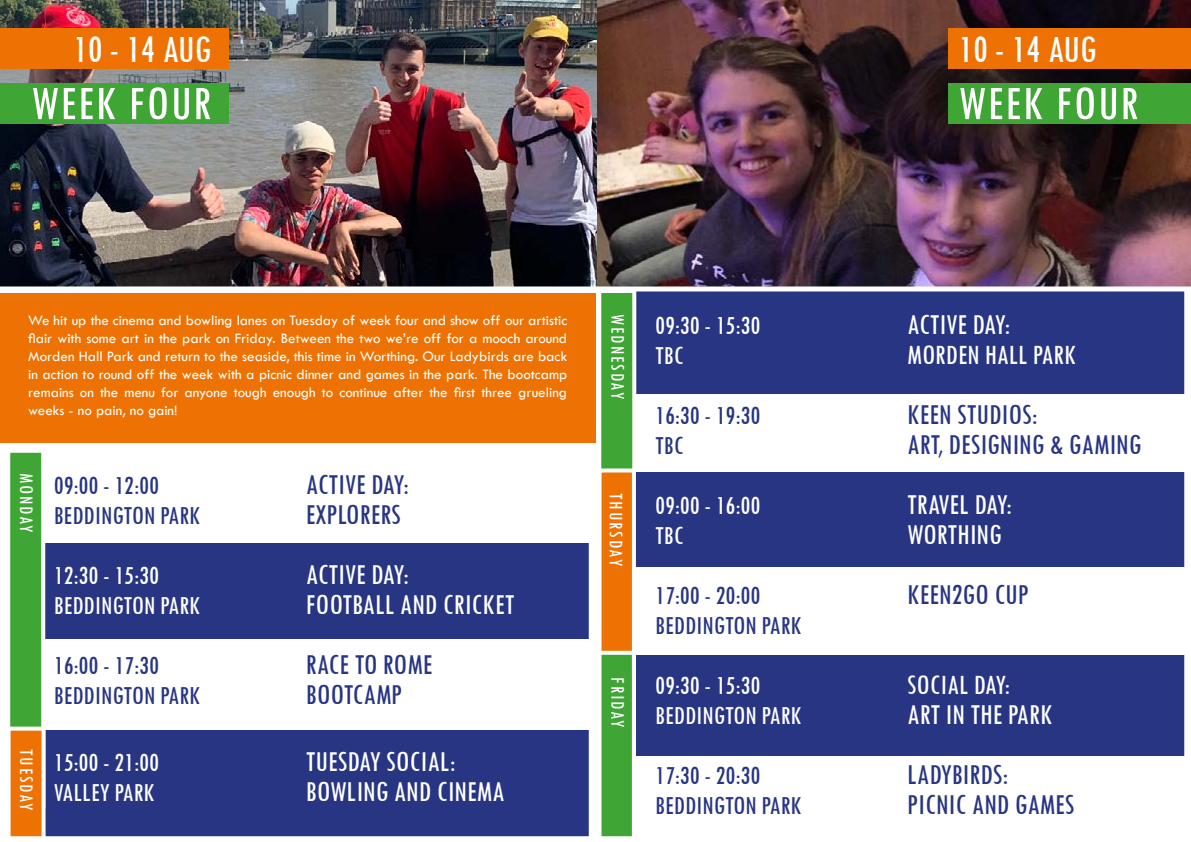
<style>
.page{position:relative;width:1191px;height:842px;background:#fff}
.page>*{position:absolute;margin:0;border:0;box-sizing:border-box;transform-origin:0 0}
.t1{font:condensed 50px "Tw Cen";letter-spacing:.03em;color:#fff}
.t2{font:condensed 40px "Tw Cen";color:#fff}
.t3{font:condensed 30px "Tw Cen";color:#283583}
.t4{font:condensed 30px "Tw Cen";color:#fff}
.t5{font:condensed 29px "Tw Cen";color:#fff}
.t6{font:condensed 27px "Tw Cen";color:#283583}
.t7{font:condensed 27px "Tw Cen";color:#fff}
.t8{font:condensed 20px "Tw Cen";letter-spacing:.1em;color:#fff}
.t9{font:15px/18px "Tw Cen";color:#fff;text-align:justify}
</style>
<div class="page">
<img style="left:596px;top:0;width:595px;height:286px">
<img style="left:0;top:0;width:596px;height:286px">
<div style="left:0;top:83px;width:229px;height:41px;background:#3fa535"></div>
<div style="left:29px;top:731px;width:564px;height:111px;background:#283583"></div>
<div style="left:29px;top:544px;width:566px;height:95px;background:#283583"></div>
<div style="left:6px;top:449px;width:39px;height:359px;background:#3fa535;border:4px solid #fff"></div>
<svg style="left:7px;top:727px;width:39px;height:109px;background:#f0903c"></svg>
<div style="left:0;top:29px;width:229px;height:40px;background:#ee7203"></div>
<div style="left:589px;top:287px;width:7px;height:555px;background:#fff"></div>
<div style="left:634px;top:289px;width:557px;height:105px;background:#283583"></div>
<div style="left:597px;top:289px;width:39px;height:190px;background:#3fa535;border:4px solid #fff"></div>
<div style="left:636px;top:655px;width:555px;height:100px;background:#283583"></div>
<div style="left:632px;top:472px;width:559px;height:95px;background:#283583"></div>
<div style="left:597px;top:468px;width:39px;height:214px;background:#ee7203;border:4px solid #fff"></div>
<svg style="left:597px;top:651px;width:39px;height:185px"></svg>
<div style="left:1184px;top:287px;width:7px;height:555px;background:#fff"></div>
<div style="left:948px;top:83px;width:243px;height:41px;background:#3fa535"></div>
<div style="left:948px;top:29px;width:243px;height:40px;background:#ee7203"></div>
<div style="left:0;top:836px;width:1191px;height:6px;background:#fff"></div>
<div style="left:0;top:293px;width:595px;height:149px;background:#ee7203"></div>
<div style="left:0;top:286px;width:1191px;height:5px;background:#fff"></div>
<h2 class="t2" style="left:73px;top:25px;width:140px">10 - 14 AUG</h2>
<h1 class="t1" style="left:31px;top:73px;width:181px">WEEK FOUR</h1>
<h2 class="t2" style="left:958px;top:25px;width:140px">10 - 14 AUG</h2>
<h1 class="t1" style="left:958px;top:73px;width:182px">WEEK FOUR</h1>
<p class="t9" style="left:28px;top:311px;width:540px">We hit up the cinema and bowling lanes on Tuesday of week four and show off our artistic flair with some art in the park on Friday. Between the two we’re off for a mooch around Morden Hall Park and return to the seaside, this time in Worthing. Our Ladybirds are back in action to round off the week with a picnic dinner and games in the park. The bootcamp remains on the menu for anyone tough enough to continue after the first three grueling weeks - no pain, no gain!</p>
<h3 class="t8" style="left:38px;top:473px;width:61px;rotate:90deg">MONDAY</h3>
<h3 class="t8" style="left:38px;top:749px;width:63px;rotate:90deg">TUESDAY</h3>
<h3 class="t6" style="left:54px;top:469px;width:107px">09:00 - 12:00</h3>
<h3 class="t3" style="left:306px;top:466px;width:104px">ACTIVE DAY:</h3>
<h3 class="t6" style="left:54px;top:499px;width:148px">BEDDINGTON PARK</h3>
<h3 class="t3" style="left:306px;top:496px;width:97px">EXPLORERS</h3>
<h3 class="t7" style="left:54px;top:559px;width:107px">12:30 - 15:30</h3>
<h3 class="t4" style="left:306px;top:556px;width:104px">ACTIVE DAY:</h3>
<h3 class="t7" style="left:54px;top:589px;width:148px">BEDDINGTON PARK</h3>
<h3 class="t4" style="left:306px;top:586px;width:210px">FOOTBALL AND CRICKET</h3>
<h3 class="t6" style="left:54px;top:649px;width:107px">16:00 - 17:30</h3>
<h3 class="t3" style="left:306px;top:646px;width:128px">RACE TO ROME</h3>
<h3 class="t6" style="left:54px;top:679px;width:148px">BEDDINGTON PARK</h3>
<h3 class="t3" style="left:306px;top:676px;width:98px">BOOTCAMP</h3>
<h3 class="t7" style="left:54px;top:746px;width:107px">15:00 - 21:00</h3>
<h3 class="t4" style="left:306px;top:744px;width:151px">TUESDAY SOCIAL:</h3>
<h3 class="t7" style="left:54px;top:776px;width:102px">VALLEY PARK</h3>
<h3 class="t4" style="left:306px;top:774px;width:200px">BOWLING AND CINEMA</h3>
<h3 class="t8" style="left:630px;top:314px;width:87px;rotate:90deg">WEDNESDAY</h3>
<h3 class="t8" style="left:628px;top:493px;width:75px;rotate:90deg">THURSDAY</h3>
<h3 class="t8" style="left:630px;top:677px;width:52px;rotate:90deg">FRIDAY</h3>
<h3 class="t7" style="left:655px;top:309px;width:107px">09:30 - 15:30</h3>
<h3 class="t4" style="left:907px;top:307px;width:104px">ACTIVE DAY:</h3>
<h3 class="t7" style="left:655px;top:339px;width:30px">TBC</h3>
<h3 class="t5" style="left:907px;top:338px;width:170px">MORDEN HALL PARK</h3>
<h3 class="t6" style="left:655px;top:399px;width:107px">16:30 - 19:30</h3>
<h3 class="t3" style="left:907px;top:397px;width:132px">KEEN STUDIOS:</h3>
<h3 class="t6" style="left:655px;top:429px;width:30px">TBC</h3>
<h3 class="t3" style="left:907px;top:427px;width:235px">ART, DESIGNING &amp; GAMING</h3>
<h3 class="t7" style="left:655px;top:489px;width:107px">09:00 - 16:00</h3>
<h3 class="t4" style="left:907px;top:487px;width:106px">TRAVEL DAY:</h3>
<h3 class="t7" style="left:655px;top:519px;width:30px">TBC</h3>
<h3 class="t4" style="left:907px;top:517px;width:96px">WORTHING</h3>
<h3 class="t6" style="left:655px;top:579px;width:107px">17:00 - 20:00</h3>
<h3 class="t3" style="left:907px;top:577px;width:123px">KEEN2GO CUP</h3>
<h3 class="t6" style="left:655px;top:609px;width:148px">BEDDINGTON PARK</h3>
<h3 class="t7" style="left:655px;top:669px;width:107px">09:30 - 15:30</h3>
<h3 class="t5" style="left:907px;top:668px;width:104px">SOCIAL DAY:</h3>
<h3 class="t7" style="left:655px;top:699px;width:148px">BEDDINGTON PARK</h3>
<h3 class="t4" style="left:907px;top:697px;width:147px">ART IN THE PARK</h3>
<h3 class="t6" style="left:655px;top:759px;width:107px">17:30 - 20:30</h3>
<h3 class="t3" style="left:907px;top:757px;width:103px">LADYBIRDS:</h3>
<h3 class="t6" style="left:655px;top:789px;width:148px">BEDDINGTON PARK</h3>
<h3 class="t3" style="left:907px;top:787px;width:169px">PICNIC AND GAMES</h3>
</div>
